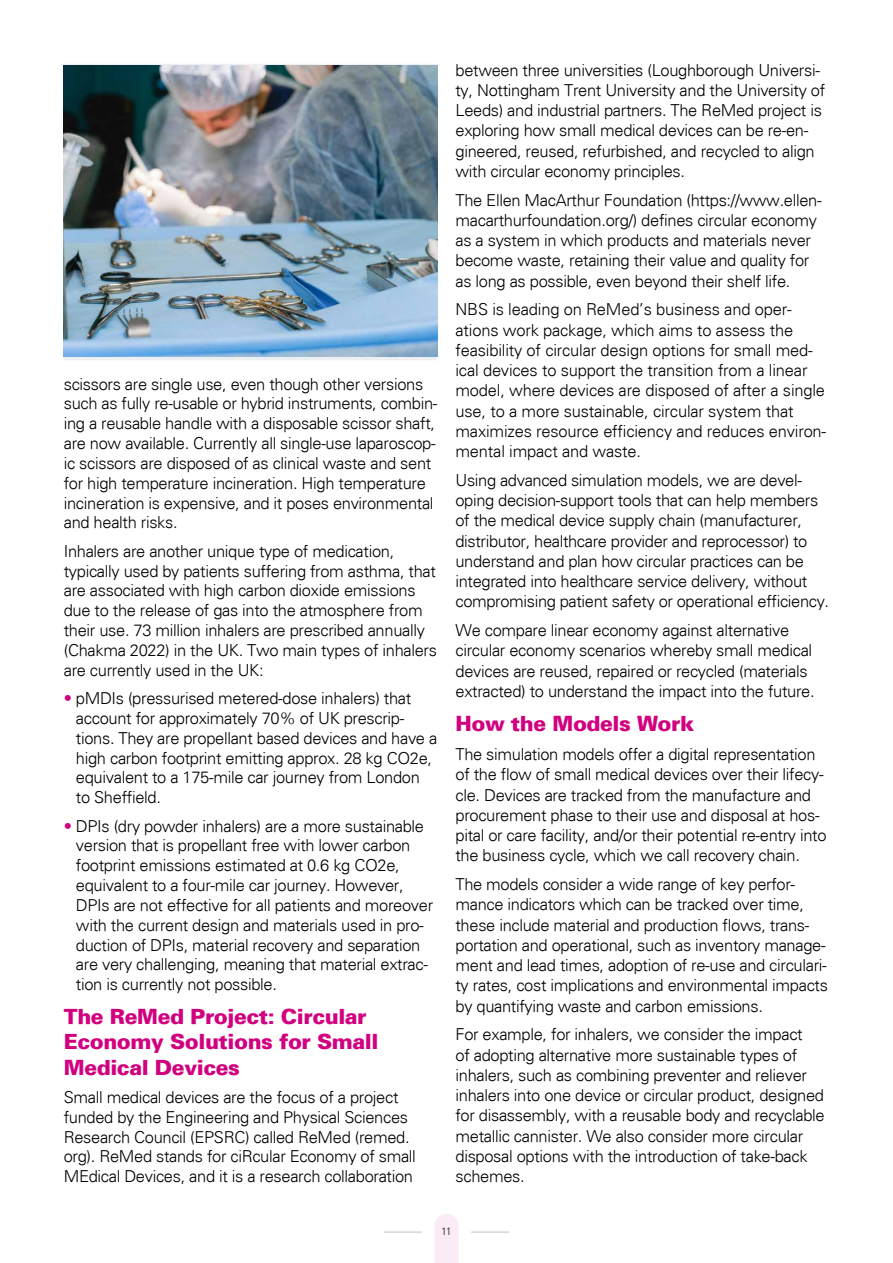
<style>
.page{position:relative;width:893px;height:1263px;background:#fff}
.page>*{position:absolute;margin:0;border:0;box-sizing:border-box;transform-origin:0 0}
.t1{font:900 21px/25.2px "Univers";letter-spacing:-.02em;color:#d1007f}
.t2{font:300 16.5px/20.2px "Univers";letter-spacing:-.02em;color:#000}
.t3{font:300 condensed 10.5px "Univers";color:#000}
.s1{color:#d1007f}
</style>
<div class="page">
<hr style="left:384px;top:1232px;width:37px;height:1px;background:#c1c0c0">
<hr style="left:471px;top:1232px;width:38px;height:1px;background:#c1c0c0">
<div style="left:434px;top:1226px;width:24px;height:37px;background:#faebf5"></div>
<svg style="left:64px;top:64px;width:373px;height:2px"></svg>
<svg style="left:64px;top:356px;width:373px;height:4px"></svg>
<img style="left:64px;top:66px;width:373px;height:290px">
<p class="t2" style="left:64px;top:374px;width:375px;line-height:19.8px">scissors are single use, even though other versions such as fully re-usable or hybrid instruments, combin&shy;ing a reusable handle with a disposable scissor shaft, are now available. Currently all single-use laparoscop&shy;ic scissors are disposed of as clinical waste and sent for high temperature incineration. High temperature incineration is expensive, and it poses environmental and health risks.</p>
<p class="t2" style="left:64px;top:541px;width:375px;line-height:19.8px">Inhalers are another unique type of medication, typically used by patients suffering from asthma, that are associated with high carbon dioxide emissions due to the release of gas into the atmosphere from their use. 73 million inhalers are prescribed annually (Chakma 2022) in the UK. Two main types of inhalers are currently used in the UK:</p>
<p class="t2" style="left:76px;top:688px;width:363px;line-height:19.8px;text-indent:-12px"><span class="s1">•</span> pMDIs (pressurised metered-dose inhalers) that account for approximately 70% of UK prescrip&shy;tions. They are propellant based devices and have a high carbon footprint emitting approx. 28 kg CO2e, equivalent to a 175-mile car journey from London to Sheffield.</p>
<p class="t2" style="left:76px;top:816px;width:359px;line-height:19.8px;text-indent:-12px"><span class="s1">•</span> DPIs (dry powder inhalers) are a more sustainable version that is propellant free with lower carbon footprint emissions estimated at 0.6 kg CO2e, equivalent to a four-mile car journey. However, DPIs are not effective for all patients and moreover with the current design and materials used in pro&shy;duction of DPIs, material recovery and separation are very challenging, meaning that material extrac&shy;tion is currently not possible.</p>
<h3 class="t1" style="left:64px;top:1003px;width:316px">The ReMed Project: Circular<br>Economy Solutions for Small<br>Medical Devices</h3>
<p class="t2" style="left:64px;top:1087px;width:354px;line-height:19.8px">Small medical devices are the focus of a project funded by the Engineering and Physical Sciences Research Council (EPSRC) called ReMed (remed. org). ReMed stands for ciRcular Economy of small MEdical Devices, and it is a research collaboration</p>
<p class="t2" style="left:455px;top:60px;width:371px">between three universities (Loughborough Universi&shy;ty, Nottingham Trent University and the University of Leeds) and industrial partners. The ReMed project is exploring how small medical devices can be re-en&shy;gineered, reused, refurbished, and recycled to align with circular economy principles.</p>
<p class="t2" style="left:455px;top:190px;width:368px">The Ellen MacArthur Foundation (https://www.ellen&shy;macarthurfoundation.org/) defines circular economy as a system in which products and materials never become waste, retaining their value and quality for as long as possible, even beyond their shelf life.</p>
<p class="t2" style="left:455px;top:299px;width:372px">NBS is leading on ReMed’s business and oper&shy;ations work package, which aims to assess the feasibility of circular design options for small med&shy;ical devices to support the transition from a linear model, where devices are disposed of after a single use, to a more sustainable, circular system that maximizes resource efficiency and reduces environ&shy;mental impact and waste.</p>
<p class="t2" style="left:455px;top:470px;width:375px">Using advanced simulation models, we are devel&shy;oping decision-support tools that can help members of the medical device supply chain (manufacturer, distributor, healthcare provider and reprocessor) to understand and plan how circular practices can be integrated into healthcare service delivery, without compromising patient safety or operational efficiency.</p>
<p class="t2" style="left:455px;top:620px;width:361px">We compare linear economy against alternative circular economy scenarios whereby small medical devices are reused, repaired or recycled (materials extracted) to understand the impact into the future.</p>
<h3 class="t1" style="left:455px;top:711px;width:240px">How the Models Work</h3>
<p class="t2" style="left:455px;top:744px;width:373px">The simulation models offer a digital representation of the flow of small medical devices over their lifecy&shy;cle. Devices are tracked from the manufacture and procurement phase to their use and disposal at hos&shy;pital or care facility, and/or their potential re-entry into the business cycle, which we call recovery chain.</p>
<p class="t2" style="left:455px;top:874px;width:374px">The models consider a wide range of key perfor&shy;mance indicators which can be tracked over time, these include material and production flows, trans&shy;portation and operational, such as inventory manage&shy;ment and lead times, adoption of re-use and circulari&shy;ty rates, cost implications and environmental impacts by quantifying waste and carbon emissions.</p>
<p class="t2" style="left:455px;top:1024px;width:371px">For example, for inhalers, we consider the impact<br>of adopting alternative more sustainable types of inhalers, such as combining preventer and reliever inhalers into one device or circular product, designed for disassembly, with a reusable body and recyclable metallic cannister. We also consider more circular disposal options with the introduction of take-back schemes.</p>
<p class="t3" style="left:442px;top:1225px;width:11px">11</p>
</div>
